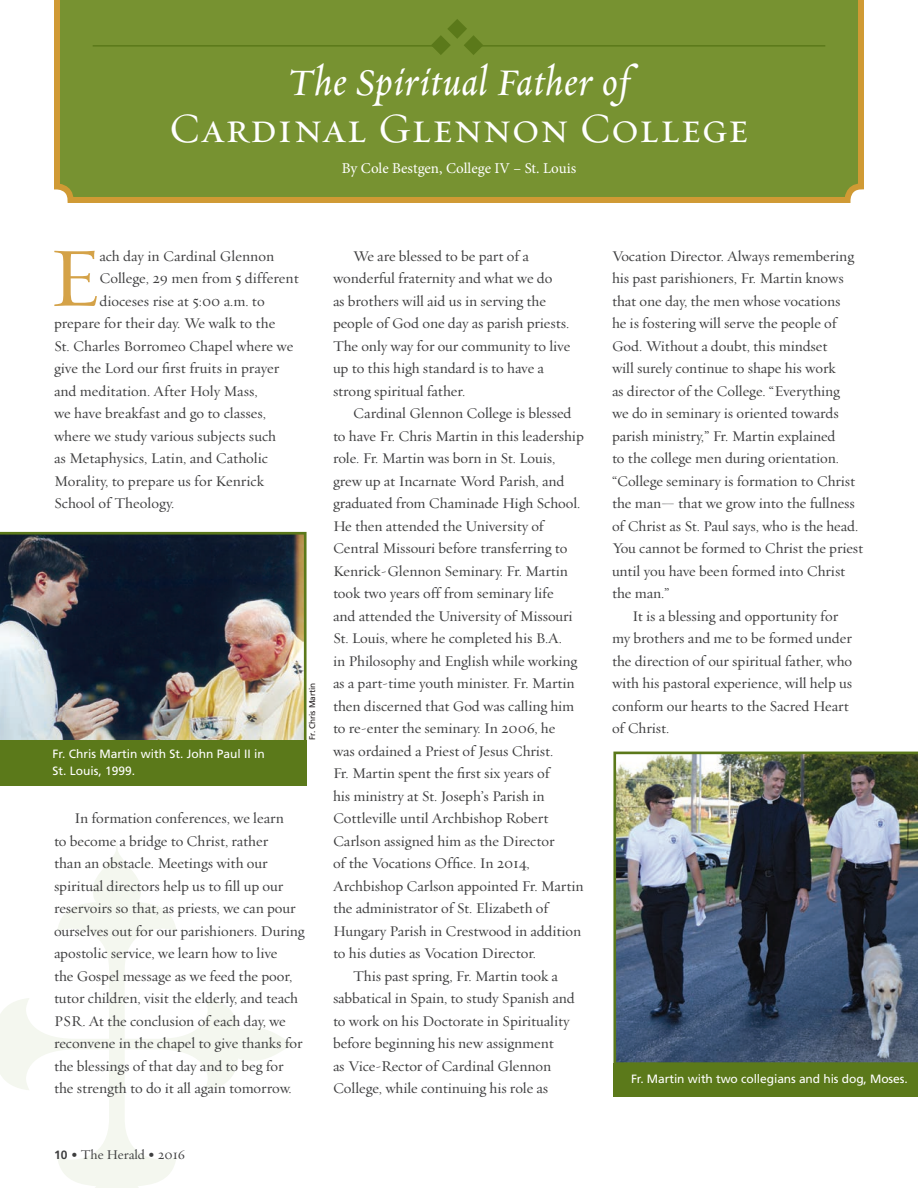
<style>
.page{position:relative;width:918px;height:1188px;background:#fff}
.page>*{position:absolute;margin:0;border:0;box-sizing:border-box;transform-origin:0 0}
.t1{font:84.45px "Requiem Text HTF Roman";color:#d4a248}
.t2{font:42px "Requiem Text HTF Small Caps";letter-spacing:.02em;color:#fff}
.t3{font:42px "Requiem Text HTF Italic";letter-spacing:.02em;color:#fff}
.t4{font:15px/22.5px "Requiem Text HTF Roman";letter-spacing:-.005em;color:#3e3e3f}
.t5{font:15px "Minion Pro";letter-spacing:-.005em;color:#fff}
.t6{font:13.5px "Requiem Text HTF Roman";color:#3e3e3f}
.t7{font:12px/16.5px "Frutiger";letter-spacing:-.005em;color:#fff}
.t8{font:8.25px "Frutiger";letter-spacing:-.01em;color:#231f20}
.s1{font-family:"Frutiger";font-weight:700;font-size:12px}
</style>
<div class="page">
<svg style="left:0;top:842px;width:300px;height:346px"></svg>
<div style="left:54px;top:0;width:810px;height:203px;background:#779231"></div>
<img style="left:0;top:531px;width:307px;height:209px">
<div style="left:0;top:740px;width:307px;height:45px;background:#5b791a"></div>
<img style="left:613px;top:752px;width:305px;height:311px">
<div style="left:613px;top:1063px;width:305px;height:33px;background:#5b791a"></div>
<svg style="left:431px;top:19px;width:52px;height:36px;background:#6e8a29"></svg>
<hr style="left:93px;top:45px;width:347px;height:2px;background:#5b791a">
<hr style="left:478px;top:45px;width:347px;height:2px;background:#5b791a">
<h2 class="t3" style="left:288px;top:62px;width:343px">The Spiritual Father of</h2>
<h2 class="t2" style="left:169px;top:103px;width:581px">Cardinal Glennon College</h2>
<p class="t5" style="left:342px;top:158px;width:236px">By Cole Bestgen, College IV – St. Louis</p>
<h1 class="t1" style="left:49px;top:228px;width:55px">E</h1>
<p class="t4" style="left:99px;top:245px;width:176px">ach day in Cardinal Glennon</p>
<p class="t4" style="left:99px;top:267px;width:201px">College, 29 men from 5 different</p>
<p class="t4" style="left:99px;top:290px;width:167px">dioceses rise at 5:00 a.m. to</p>
<p class="t4" style="left:54px;top:312px;width:223px">prepare for their day. We walk to the</p>
<p class="t4" style="left:54px;top:335px;width:241px">St. Charles Borromeo Chapel where we</p>
<p class="t4" style="left:54px;top:357px;width:227px">give the Lord our first fruits in prayer</p>
<p class="t4" style="left:54px;top:380px;width:205px">and meditation. After Holy Mass,</p>
<p class="t4" style="left:54px;top:402px;width:214px">we have breakfast and go to classes,</p>
<p class="t4" style="left:54px;top:425px;width:224px">where we study various subjects such</p>
<p class="t4" style="left:54px;top:447px;width:216px">as Metaphysics, Latin, and Catholic</p>
<p class="t4" style="left:54px;top:470px;width:211px">Morality, to prepare us for Kenrick</p>
<p class="t4" style="left:54px;top:492px;width:122px">School of Theology.</p>
<p class="t7" style="left:52px;top:746px;width:214px">Fr. Chris Martin with St. John Paul II in<br>St. Louis, 1999.</p>
<p class="t8" style="left:307px;top:740px;width:59px;rotate:-90deg">Fr. Chris Martin</p>
<p class="t4" style="left:54px;top:807px;width:252px;text-indent:20px">In formation conferences, we learn<br>to become a bridge to Christ, rather<br>than an obstacle. Meetings with our spiritual directors help us to fill up our reservoirs so that, as priests, we can pour ourselves out for our parishioners. During apostolic service, we learn how to live<br>the Gospel message as we feed the poor, tutor children, visit the elderly, and teach PSR. At the conclusion of each day, we reconvene in the chapel to give thanks for the blessings of that day and to beg for the strength to do it all again tomorrow.</p>
<p class="t4" style="left:333px;top:245px;width:239px;text-indent:20px">We are blessed to be part of a wonderful fraternity and what we do<br>as brothers will aid us in serving the people of God one day as parish priests.<br>The only way for our community to live up to this high standard is to have a strong spiritual father.</p>
<p class="t4" style="left:353px;top:402px;width:220px">Cardinal Glennon College is blessed</p>
<p class="t4" style="left:333px;top:425px;width:252px">to have Fr. Chris Martin in this leadership</p>
<p class="t4" style="left:333px;top:447px;width:224px">role. Fr. Martin was born in St. Louis,</p>
<p class="t4" style="left:333px;top:470px;width:233px">grew up at Incarnate Word Parish, and</p>
<p class="t4" style="left:333px;top:492px;width:249px">graduated from Chaminade High School.</p>
<p class="t4" style="left:333px;top:515px;width:212px">He then attended the University of</p>
<p class="t4" style="left:333px;top:537px;width:236px">Central Missouri before transferring to</p>
<p class="t4" style="left:333px;top:560px;width:237px">Kenrick-Glennon Seminary. Fr. Martin</p>
<p class="t4" style="left:333px;top:582px;width:222px">took two years off from seminary life</p>
<p class="t4" style="left:333px;top:605px;width:241px">and attended the University of Missouri</p>
<p class="t4" style="left:333px;top:627px;width:231px">St. Louis, where he completed his B.A.</p>
<p class="t4" style="left:333px;top:650px;width:246px">in Philosophy and English while working</p>
<p class="t4" style="left:333px;top:672px;width:243px">as a part-time youth minister. Fr. Martin</p>
<p class="t4" style="left:333px;top:695px;width:243px">then discerned that God was calling him</p>
<p class="t4" style="left:333px;top:717px;width:224px">to re-enter the seminary. In 2006, he</p>
<p class="t4" style="left:333px;top:740px;width:222px">was ordained a Priest of Jesus Christ.</p>
<p class="t4" style="left:333px;top:762px;width:218px">Fr. Martin spent the first six years of</p>
<p class="t4" style="left:333px;top:785px;width:213px">his ministry at St. Joseph’s Parish in</p>
<p class="t4" style="left:333px;top:807px;width:217px">Cottleville until Archbishop Robert</p>
<p class="t4" style="left:333px;top:830px;width:223px">Carlson assigned him as the Director</p>
<p class="t4" style="left:333px;top:852px;width:198px">of the Vocations Office. In 2014,</p>
<p class="t4" style="left:333px;top:875px;width:252px">Archbishop Carlson appointed Fr. Martin</p>
<p class="t4" style="left:333px;top:897px;width:217px">the administrator of St. Elizabeth of</p>
<p class="t4" style="left:333px;top:920px;width:250px">Hungary Parish in Crestwood in addition</p>
<p class="t4" style="left:333px;top:942px;width:205px">to his duties as Vocation Director.</p>
<p class="t4" style="left:353px;top:965px;width:206px">This past spring, Fr. Martin took a</p>
<p class="t4" style="left:333px;top:987px;width:243px">sabbatical in Spain, to study Spanish and</p>
<p class="t4" style="left:333px;top:1010px;width:238px">to work on his Doctorate in Spirituality</p>
<p class="t4" style="left:333px;top:1032px;width:222px">before beginning his new assignment</p>
<p class="t4" style="left:333px;top:1055px;width:220px">as Vice-Rector of Cardinal Glennon</p>
<p class="t4" style="left:333px;top:1077px;width:217px">College, while continuing his role as</p>
<p class="t6" style="left:54px;top:1147px;width:133px"><span class="s1">10 •</span> The Herald <span class="s1">•</span> 2016</p>
<p class="t4" style="left:612px;top:245px;width:244px">Vocation Director. Always remembering</p>
<p class="t4" style="left:612px;top:267px;width:233px">his past parishioners, Fr. Martin knows</p>
<p class="t4" style="left:612px;top:290px;width:230px">that one day, the men whose vocations</p>
<p class="t4" style="left:612px;top:312px;width:226px">he is fostering will serve the people of</p>
<p class="t4" style="left:612px;top:335px;width:217px">God. Without a doubt, this mindset</p>
<p class="t4" style="left:612px;top:357px;width:225px">will surely continue to shape his work</p>
<p class="t4" style="left:612px;top:380px;width:230px">as director of the College. “Everything</p>
<p class="t4" style="left:612px;top:402px;width:228px">we do in seminary is oriented towards</p>
<p class="t4" style="left:612px;top:425px;width:225px">parish ministry,” Fr. Martin explained</p>
<p class="t4" style="left:612px;top:447px;width:228px">to the college men during orientation.</p>
<p class="t4" style="left:612px;top:470px;width:245px">“College seminary is formation to Christ</p>
<p class="t4" style="left:612px;top:492px;width:244px">the man— that we grow into the fullness</p>
<p class="t4" style="left:612px;top:515px;width:248px">of Christ as St. Paul says, who is the head.</p>
<p class="t4" style="left:612px;top:537px;width:253px">You cannot be formed to Christ the priest</p>
<p class="t4" style="left:612px;top:560px;width:235px">until you have been formed into Christ</p>
<p class="t4" style="left:612px;top:582px;width:59px">the man.”</p>
<p class="t4" style="left:632px;top:605px;width:207px">It is a blessing and opportunity for</p>
<p class="t4" style="left:612px;top:627px;width:241px">my brothers and me to be formed under</p>
<p class="t4" style="left:612px;top:650px;width:242px">the direction of our spiritual father, who</p>
<p class="t4" style="left:612px;top:672px;width:242px">with his pastoral experience, will help us</p>
<p class="t4" style="left:612px;top:695px;width:238px">conform our hearts to the Sacred Heart</p>
<p class="t4" style="left:612px;top:717px;width:59px">of Christ.</p>
<p class="t7" style="left:631px;top:1071px;width:278px">Fr. Martin with two collegians and his dog, Moses.</p>
</div>
